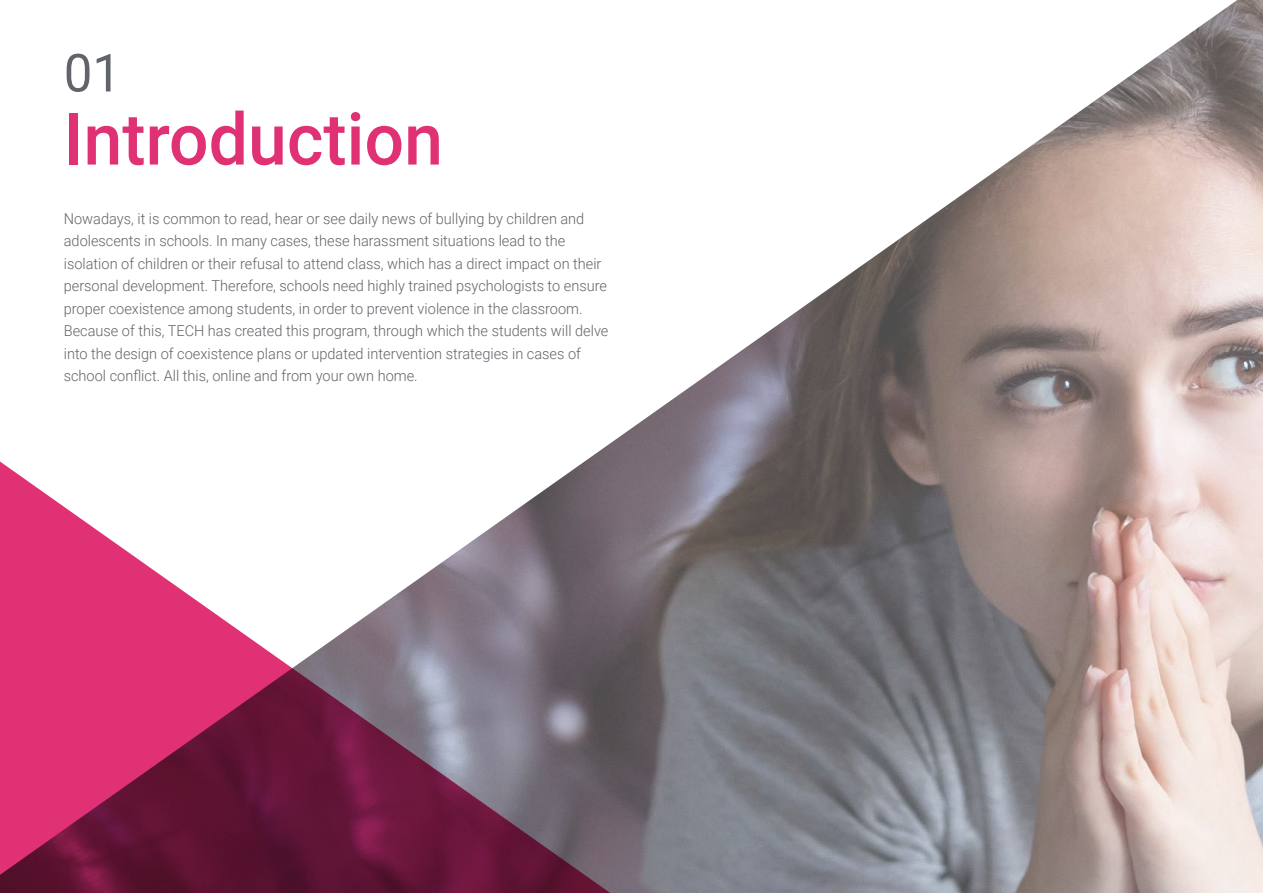
<style>
.page{position:relative;width:1263px;height:893px;background:#fff}
.page>*{position:absolute;margin:0;border:0;box-sizing:border-box;transform-origin:0 0}
.t1{font:500 72px "Roboto";color:#df3174}
.t2{font:52.5px "Roboto";color:#61646a}
.t3{font:300 15px/22.5px "Roboto";color:#61646a}
</style>
<div class="page">
<img style="left:606px;top:0;width:657px;height:893px">
<svg style="left:0;top:446px;width:640px;height:447px"></svg>
<h2 class="t2" style="left:64px;top:36px;width:59px">01</h2>
<h1 class="t1" style="left:64px;top:89px;width:381px">Introduction</h1>
<p class="t3" style="left:64px;top:207px;width:546px">Nowadays, it is common to read, hear or see daily news of bullying by children and adolescents in schools. In many cases, these harassment situations lead to the isolation of children or their refusal to attend class, which has a direct impact on their personal development. Therefore, schools need highly trained psychologists to ensure proper coexistence among students, in order to prevent violence in the classroom.<br>Because of this, TECH has created this program, through which the students will delve into the design of coexistence plans or updated intervention strategies in cases of school conflict. All this, online and from your own home.</p>
</div>
